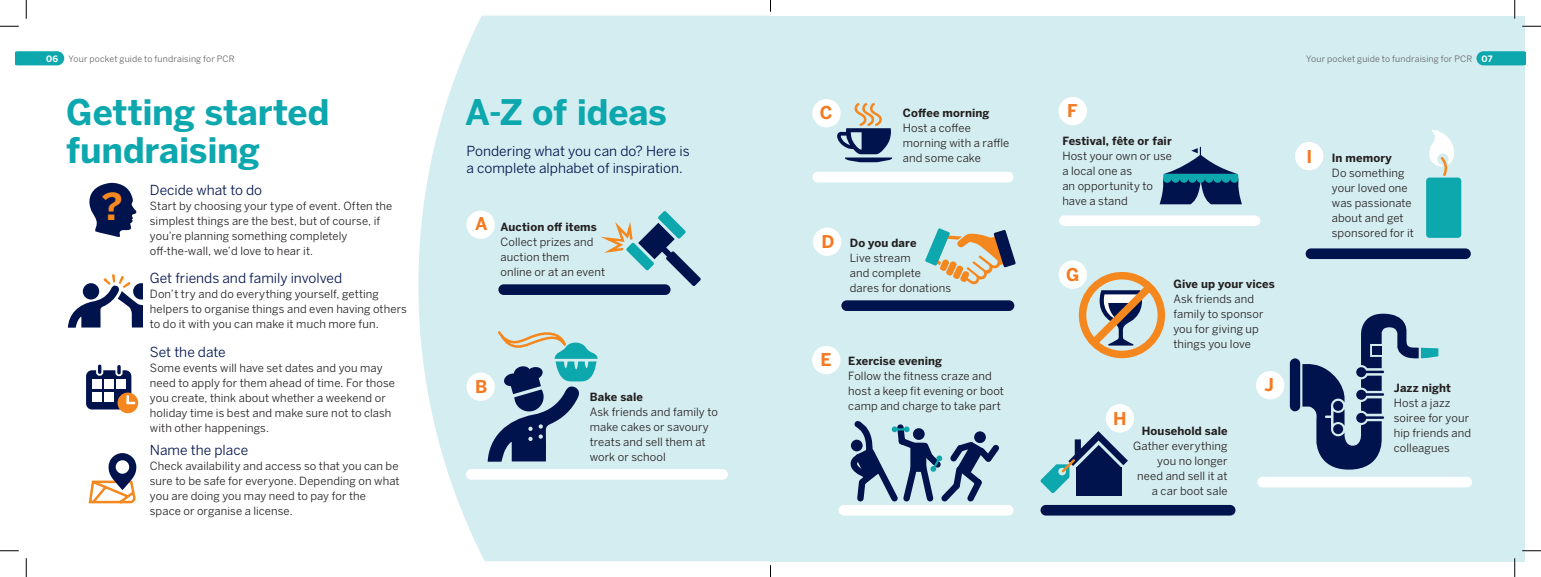
<style>
.page{position:relative;width:1541px;height:577px;background:#fff}
.page>*{position:absolute;margin:0;border:0;box-sizing:border-box;transform-origin:0 0}
.t1{font:700 36.75px "Benton Sans";color:#f5871f}
.t2{font:700 35px/38.8px "Benton Sans";letter-spacing:-.005em;color:#0da7ae}
.t3{font:700 17.5px "Benton Sans";color:#f47921}
.t4{font:13.75px/17.5px "Benton Sans";color:#00134d}
.t5{font:11.25px/15px "Benton Sans";letter-spacing:.01em;color:#231f20}
.t6{font:700 11.25px "Benton Sans";letter-spacing:.01em;color:#231f20}
.t7{font:8.75px "Benton Sans";letter-spacing:.02em;color:#636366}
.s1{font-weight:700;color:#fff}
.s2{font-weight:700;font-size:17.5px;color:#f47921}
.s3{font-weight:700}
</style>
<div class="page">
<svg style="left:418px;top:16px;width:352px;height:545px;fill:#d4edf0"></svg>
<div style="left:770px;top:16px;width:755px;height:545px;background:#d4edf0"></div>
<svg style="left:16px;top:51px;width:48px;height:14px"></svg>
<svg style="left:1476px;top:51px;width:49px;height:14px"></svg>
<div style="left:466px;top:210px;width:29px;height:29px;background:#fff;border-radius:50%"></div>
<div style="left:466px;top:373px;width:29px;height:28px;background:#fff;border-radius:50%"></div>
<div style="left:812px;top:99px;width:29px;height:28px;background:#fff;border-radius:50%"></div>
<div style="left:813px;top:228px;width:28px;height:28px;background:#fff;border-radius:50%"></div>
<div style="left:812px;top:346px;width:28px;height:28px;background:#fff;border-radius:50%"></div>
<div style="left:1058px;top:260px;width:29px;height:29px;background:#fff;border-radius:50%"></div>
<div style="left:1256px;top:371px;width:28px;height:28px;background:#fff;border-radius:50%"></div>
<svg style="left:68px;top:274px;width:75px;height:54px"></svg>
<svg style="left:89px;top:182px;width:48px;height:55px"></svg>
<svg style="left:88px;top:453px;width:49px;height:51px"></svg>
<div style="left:116px;top:460px;width:13px;height:14px;background:#fff;border-radius:50%"></div>
<div style="left:86px;top:370px;width:45px;height:39px;background:#00134d;border-radius:6px"></div>
<div style="left:97px;top:364px;width:5px;height:11px;background:#00134d;border-radius:2px"></div>
<div style="left:96px;top:363px;width:7px;height:13px;border:2px solid #fff;border-radius:2px"></div>
<div style="left:116px;top:364px;width:6px;height:11px;background:#00134d;border-radius:2px"></div>
<div style="left:115px;top:363px;width:8px;height:13px;border:2px solid #fff;border-radius:2px"></div>
<div style="left:92px;top:380px;width:10px;height:9px;background:#fff"></div>
<div style="left:105px;top:380px;width:9px;height:9px;background:#fff"></div>
<div style="left:117px;top:380px;width:9px;height:9px;background:#fff"></div>
<div style="left:92px;top:392px;width:10px;height:9px;background:#fff"></div>
<div style="left:105px;top:392px;width:9px;height:9px;background:#fff"></div>
<div style="left:118px;top:392px;width:20px;height:21px;background:#f5871f;border-radius:50%"></div>
<svg style="left:126px;top:396px;width:8px;height:8px"></svg>
<svg style="left:593px;top:211px;width:108px;height:75px"></svg>
<svg style="left:836px;top:103px;width:56px;height:59px"></svg>
<svg style="left:851px;top:421px;width:148px;height:81px"></svg>
<div style="left:1058px;top:97px;width:29px;height:28px;background:#fff;border-radius:50%"></div>
<svg style="left:1159px;top:147px;width:83px;height:57px"></svg>
<svg style="left:1075px;top:268px;width:91px;height:91px"></svg>
<div style="left:1106px;top:404px;width:28px;height:28px;background:#fff;border-radius:50%"></div>
<div style="left:1076px;top:467px;width:45px;height:28px;background:#00134d"></div>
<svg style="left:1040px;top:431px;width:88px;height:62px"></svg>
<div style="left:1426px;top:178px;width:35px;height:60px;background:#0da7ae;border-radius:3px"></div>
<svg style="left:1429px;top:129px;width:25px;height:49px"></svg>
<div style="left:1290px;top:358px;width:10px;height:53px;background:#00134d;border-radius:5px"></div>
<svg style="left:1302px;top:314px;width:136px;height:156px"></svg>
<svg style="left:488px;top:330px;width:109px;height:132px"></svg>
<svg style="left:925px;top:228px;width:91px;height:56px"></svg>
<div style="left:1295px;top:142px;width:28px;height:28px;background:#fff;border-radius:50%"></div>
<div style="left:466px;top:469px;width:262px;height:11px;background:#fff;border-radius:5px"></div>
<div style="left:498px;top:284px;width:172px;height:11px;background:#00134d;border-radius:5px"></div>
<div style="left:812px;top:172px;width:201px;height:10px;background:#fff;border-radius:5px"></div>
<div style="left:1059px;top:215px;width:201px;height:11px;background:#fff;border-radius:5px"></div>
<div style="left:841px;top:300px;width:173px;height:11px;background:#00134d;border-radius:5px"></div>
<div style="left:838px;top:505px;width:175px;height:10px;background:#fff;border-radius:5px"></div>
<div style="left:1040px;top:505px;width:195px;height:10px;background:#00134d;border-radius:5px"></div>
<div style="left:1305px;top:248px;width:166px;height:11px;background:#00134d;border-radius:5px"></div>
<div style="left:1257px;top:477px;width:215px;height:10px;background:#fff;border-radius:5px"></div>
<svg style="left:0;top:25px;width:19px;height:2px"></svg>
<svg style="left:1522px;top:25px;width:19px;height:2px"></svg>
<svg style="left:0;top:550px;width:19px;height:1px"></svg>
<svg style="left:1522px;top:550px;width:19px;height:1px"></svg>
<svg style="left:25px;top:0;width:2px;height:19px"></svg>
<svg style="left:25px;top:558px;width:2px;height:19px"></svg>
<svg style="left:1514px;top:0;width:1px;height:19px"></svg>
<svg style="left:1514px;top:558px;width:1px;height:19px"></svg>
<p class="t7" style="left:46px;top:53px;width:190px"><span class="s1">06</span> Your pocket guide to fundraising for PCR</p>
<p class="t7" style="left:1306px;top:53px;width:188px">Your pocket guide to fundraising for PCR <span class="s1">07</span></p>
<h2 class="t2" style="left:66px;top:92px;width:265px">Getting started fundraising</h2>
<h2 class="t2" style="left:465px;top:92px;width:203px">A-Z of ideas</h2>
<p class="t4" style="left:150px;top:181px;width:114px">Decide what to do</p>
<p class="t5" style="left:150px;top:198px;width:244px">Start by choosing your type of event. Often the simplest things are the best, but of course, if you’re planning something completely off-the-wall, we’d love to hear it.</p>
<h3 class="t3" style="left:1067px;top:100px;width:12px">F</h3>
<h3 class="t3" style="left:820px;top:102px;width:14px">C</h3>
<p class="t6" style="left:903px;top:107px;width:88px">Coffee morning</p>
<p class="t5" style="left:903px;top:121px;width:108px">Host a coffee morning with a raffle and some cake</p>
<p class="t6" style="left:1062px;top:134px;width:111px">Festival, fête or fair</p>
<p class="t5" style="left:1062px;top:148px;width:111px">Host your own or use a local one as<br>an opportunity to have a stand</p>
<p class="t4" style="left:466px;top:142px;width:225px">Pondering what you can do? Here is a complete alphabet of inspiration.</p>
<h3 class="t3" style="left:1306px;top:146px;width:7px">I</h3>
<p class="t6" style="left:1332px;top:151px;width:62px">In memory</p>
<p class="t5" style="left:1332px;top:165px;width:84px">Do something your loved one was passionate about and get sponsored for it</p>
<h1 class="t1" style="left:101px;top:184px;width:23px">?</h1>
<p class="t5" style="left:500px;top:219px;width:106px;text-indent:-26px"><span class="s2">A</span> <span class="s3">Auction off items<br></span>Collect prizes and auction them<br>online or at an event</p>
<p class="t5" style="left:850px;top:235px;width:103px;text-indent:-28px"><span class="s2">D</span> <span class="s3">Do you dare<br></span>Live stream<br>and complete dares for donations</p>
<h3 class="t3" style="left:1066px;top:264px;width:15px">G</h3>
<p class="t4" style="left:150px;top:269px;width:194px">Get friends and family involved</p>
<p class="t5" style="left:150px;top:286px;width:259px">Don’t try and do everything yourself, getting helpers to organise things and even having others to do it with you can make it much more fun.</p>
<p class="t6" style="left:1173px;top:277px;width:103px">Give up your vices</p>
<p class="t5" style="left:1173px;top:291px;width:92px">Ask friends and family to sponsor you for giving up things you love</p>
<p class="t4" style="left:150px;top:343px;width:77px">Set the date</p>
<p class="t5" style="left:150px;top:360px;width:247px">Some events will have set dates and you may need to apply for them ahead of time. For those you create, think about whether a weekend or holiday time is best and make sure not to clash with other happenings.</p>
<p class="t4" style="left:150px;top:441px;width:100px">Name the place</p>
<p class="t5" style="left:150px;top:458px;width:251px">Check availability and access so that you can be sure to be safe for everyone. Depending on what you are doing you may need to pay for the space or organise a license.</p>
<p class="t5" style="left:848px;top:353px;width:157px;text-indent:-28px"><span class="s2">E</span> <span class="s3">Exercise evening<br></span>Follow the fitness craze and host a keep fit evening or boot camp and charge to take part</p>
<h3 class="t3" style="left:1264px;top:374px;width:11px">J</h3>
<p class="t6" style="left:1394px;top:381px;width:59px">Jazz night</p>
<p class="t5" style="left:1394px;top:395px;width:79px">Host a jazz soiree for your hip friends and colleagues</p>
<h3 class="t3" style="left:475px;top:376px;width:14px">B</h3>
<p class="t6" style="left:590px;top:390px;width:55px">Bake sale</p>
<p class="t5" style="left:590px;top:404px;width:130px">Ask friends and family to make cakes or savoury treats and sell them at work or school</p>
<h3 class="t3" style="left:1113px;top:408px;width:15px">H</h3>
<p class="t6" style="left:1142px;top:424px;width:87px">Household sale</p>
<p class="t5" style="left:1133px;top:438px;width:96px;text-align:right">Gather everything you no longer need and sell it at a car boot sale</p>
</div>
